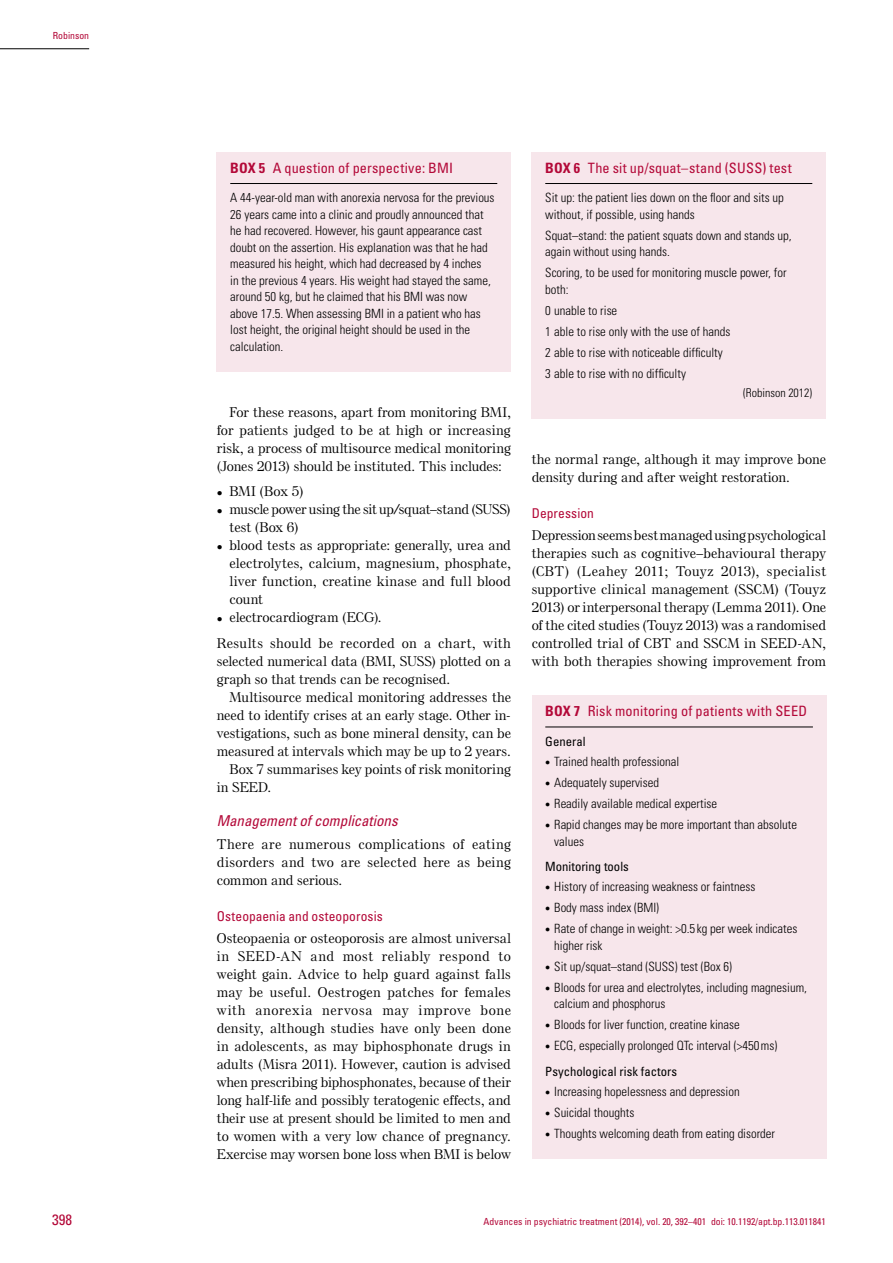
<style>
.page{position:relative;width:893px;height:1263px;background:#fff}
.page>*{position:absolute;margin:0;border:0;box-sizing:border-box;transform-origin:0 0}
.t1{font:italic condensed 15px "Univers LT Std";color:#b30838}
.t2{font:condensed 15px "Univers LT Std";color:#b30838}
.t3{font:condensed 14.25px "Univers LT Std";letter-spacing:.015em;color:#b30838}
.t4{font:500 13.5px/18px "Else NPL Std";letter-spacing:.015em;color:#000;text-align:justify}
.t5{font:500 13.5px/18px "Else NPL Std";letter-spacing:-.01em;color:#000}
.t6{font:condensed 13.5px "Univers LT Std";letter-spacing:.005em;color:#b30838}
.t7{font:300 condensed 12.75px/16.5px "Univers LT Std";color:#000}
.t8{font:condensed 12.75px "Univers LT Std";color:#000}
.t9{font:300 condensed 12px "Univers LT Std";color:#000}
.t10{font:condensed 9.75px "Univers LT Std";color:#b30838}
.s1{font-weight:700}
.s2{font-family:"Newspaper Pi BT";font-weight:400;font-size:8.55px}
.s3{font-family:"Newspaper Pi BT";font-weight:400;font-stretch:normal;font-size:7.5px}
.s4{font-weight:400}
</style>
<div class="page">
<hr style="left:0;top:49px;width:89px;height:1px;background:#000">
<div style="left:532px;top:695px;width:294px;height:464px;background:#f7e6eb"></div>
<hr style="left:545px;top:727px;width:268px;height:1px;background:#000">
<div style="left:532px;top:152px;width:294px;height:266px;background:#f7e6eb"></div>
<hr style="left:545px;top:183px;width:267px;height:1px;background:#000">
<div style="left:217px;top:152px;width:294px;height:220px;background:#f7e6eb"></div>
<hr style="left:230px;top:183px;width:267px;height:1px;background:#000">
<p class="t10" style="left:53px;top:30px;width:38px">Robinson</p>
<p class="t3" style="left:230px;top:159px;width:224px"><span class="s1">BOX 5</span> A question of perspective: BMI</p>
<p class="t7" style="left:230px;top:190px;width:266px">A 44-year-old man with anorexia nervosa for the previous 26 years came into a clinic and proudly announced that he had recovered. However, his gaunt appearance cast doubt on the assertion. His explanation was that he had measured his height, which had decreased by 4 inches<br>in the previous 4 years. His weight had stayed the same, around 50 kg, but he claimed that his BMI was now above 17.5. When assessing BMI in a patient who has lost height, the original height should be used in the calculation.</p>
<p class="t4" style="left:217px;top:403px;width:295px;text-indent:13px">For these reasons, apart from monitoring BMI, for patients judged to be at high or increasing risk, a process of multisource medical monitoring (Jones 2013) should be instituted. This includes:</p>
<p class="t4" style="left:217px;top:483px;width:88px"><span class="s2">•</span> BMI (Box 5)</p>
<p class="t5" style="left:230px;top:501px;width:283px;text-indent:-13px"><span class="s2">•</span> muscle power using the sit up/squat–stand (SUSS) test (Box 6)</p>
<p class="t4" style="left:230px;top:537px;width:283px;text-indent:-13px"><span class="s2">•</span> blood tests as appropriate: generally, urea and electrolytes, calcium, magnesium, phosphate, liver function, creatine kinase and full blood count</p>
<p class="t4" style="left:217px;top:605px;width:295px;line-height:25.5px"><span class="s2">•</span> electrocardiogram (ECG).<br>Results should be recorded on a chart, with</p>
<p class="t4" style="left:217px;top:652px;width:296px">selected numerical data (BMI, SUSS) plotted on a graph so that trends can be recognised.</p>
<p class="t4" style="left:230px;top:688px;width:283px">Multisource medical monitoring addresses the</p>
<p class="t4" style="left:217px;top:706px;width:295px">need to identify crises at an early stage. Other in-</p>
<p class="t4" style="left:217px;top:724px;width:296px">vestigations, such as bone mineral density, can be</p>
<p class="t4" style="left:217px;top:742px;width:295px">measured at intervals which may be up to 2 years.</p>
<p class="t4" style="left:230px;top:760px;width:283px">Box 7 summarises key points of risk monitoring</p>
<p class="t4" style="left:217px;top:778px;width:56px">in SEED.</p>
<p class="t1" style="left:217px;top:811px;width:182px">Management of complications</p>
<p class="t4" style="left:217px;top:835px;width:296px">There are numerous complications of eating disorders and two are selected here as being common and serious.</p>
<p class="t6" style="left:217px;top:907px;width:167px">Osteopaenia and osteoporosis</p>
<p class="t4" style="left:217px;top:929px;width:296px">Osteopaenia or osteoporosis are almost universal in SEED-AN and most reliably respond to weight gain. Advice to help guard against falls may be useful. Oestrogen patches for females with anorexia nervosa may improve bone density, although studies have only been done in adolescents, as may biphosphonate drugs in adults (Misra 2011). However, caution is advised when prescribing biphosphonates, because of their long half-life and possibly teratogenic effects, and their use at present should be limited to men and to women with a very low chance of pregnancy.<br>Exercise may worsen bone loss when BMI is below</p>
<p class="t3" style="left:545px;top:159px;width:248px"><span class="s1">BOX 6</span> The sit up/squat–stand (SUSS) test</p>
<p class="t7" style="left:545px;top:190px;width:240px">Sit up: the patient lies down on the floor and sits up without, if possible, using hands</p>
<p class="t7" style="left:545px;top:227px;width:248px">Squat–stand: the patient squats down and stands up, again without using hands.</p>
<p class="t7" style="left:545px;top:265px;width:243px">Scoring, to be used for monitoring muscle power, for both:</p>
<p class="t7" style="left:545px;top:300px;width:187px;line-height:21px">0 unable to rise<br>1 able to rise only with the use of hands<br>2 able to rise with noticeable difficulty<br>3 able to rise with no difficulty</p>
<p class="t9" style="left:743px;top:386px;width:71px">(Robinson 2012)</p>
<p class="t4" style="left:532px;top:450px;width:295px">the normal range, although it may improve bone density during and after weight restoration.</p>
<p class="t6" style="left:532px;top:504px;width:64px">Depression</p>
<p class="t4" style="left:532px;top:526px;width:296px">Depression seems best managed using psychological therapies such as cognitive–behavioural therapy (CBT) (Leahey 2011; Touyz 2013), specialist supportive clinical management (SSCM) (Touyz 2013) or interpersonal therapy (Lemma 2011). One of the cited studies (Touyz 2013) was a randomised controlled trial of CBT and SSCM in SEED-AN, with both therapies showing improvement from</p>
<p class="t3" style="left:545px;top:702px;width:263px"><span class="s1">BOX 7</span> Risk monitoring of patients with SEED</p>
<p class="t8" style="left:545px;top:733px;width:42px">General</p>
<p class="t7" style="left:545px;top:753px;width:136px"><span class="s3">•</span> Trained health professional</p>
<p class="t7" style="left:545px;top:774px;width:115px"><span class="s3">•</span> Adequately supervised</p>
<p class="t7" style="left:545px;top:795px;width:173px"><span class="s3">•</span> Readily available medical expertise</p>
<p class="t7" style="left:554px;top:816px;width:244px;text-indent:-9px"><span class="s3">•</span> Rapid changes may be more important than absolute values</p>
<p class="t8" style="left:545px;top:858px;width:85px">Monitoring tools</p>
<p class="t7" style="left:545px;top:878px;width:212px"><span class="s3">•</span> History of increasing weakness or faintness</p>
<p class="t7" style="left:545px;top:899px;width:115px"><span class="s3">•</span> Body mass index (BMI)</p>
<p class="t7" style="left:554px;top:920px;width:244px;text-indent:-9px"><span class="s3">•</span> Rate of change in weight: &gt;0.5 kg per week indicates higher risk</p>
<p class="t7" style="left:545px;top:958px;width:188px"><span class="s3">•</span> Sit up/squat–stand (SUSS) test (Box 6)</p>
<p class="t7" style="left:554px;top:979px;width:254px;text-indent:-9px"><span class="s3">•</span> Bloods for urea and electrolytes, including magnesium, calcium and phosphorus</p>
<p class="t7" style="left:545px;top:1016px;width:196px"><span class="s3">•</span> Bloods for liver function, creatine kinase</p>
<p class="t7" style="left:545px;top:1033px;width:233px;line-height:25.5px"><span class="s3">•</span> ECG, especially prolonged QTc interval (&gt;450ms)<br><span class="s4">Psychological risk factors</span></p>
<p class="t7" style="left:545px;top:1083px;width:196px"><span class="s3">•</span> Increasing hopelessness and depression</p>
<p class="t7" style="left:545px;top:1104px;width:90px"><span class="s3">•</span> Suicidal thoughts</p>
<p class="t7" style="left:545px;top:1125px;width:231px"><span class="s3">•</span> Thoughts welcoming death from eating disorder</p>
<p class="t2" style="left:52px;top:1210px;width:21px">398</p>
<p class="t10" style="left:484px;top:1216px;width:344px">Advances in psychiatric treatment (2014), vol. 20, 392–401 doi: 10.1192/apt.bp.113.011841</p>
</div>
